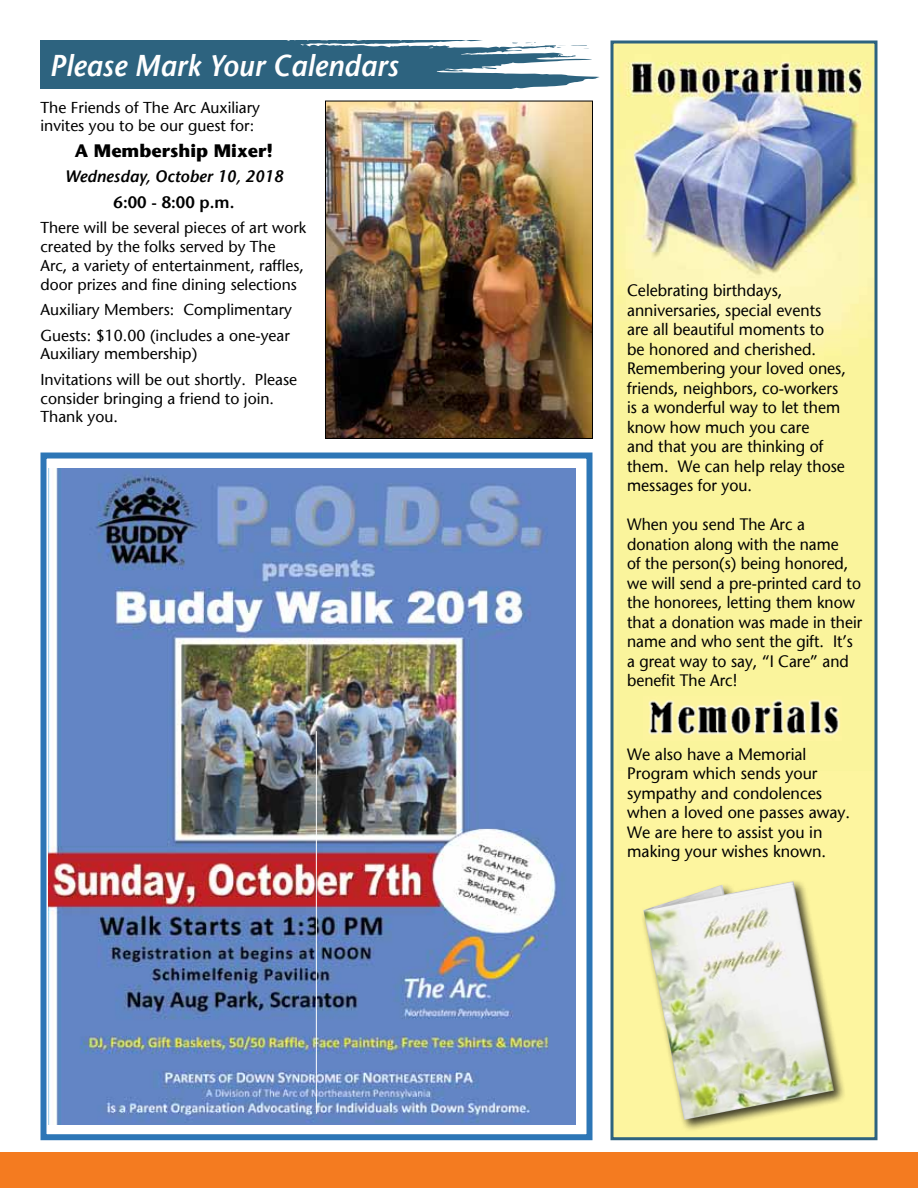
<style>
.page{position:relative;width:918px;height:1188px;background:#fff}
.page>*{position:absolute;margin:0;border:0;box-sizing:border-box;transform-origin:0 0}
.t1{font:italic 600 30px "Stone Sans Std";color:#fff;scale:.95 1}
.t2{font:700 18px "Stone Sans";color:#000}
.t3{font:16.5px/19.5px "Stone Sans";color:#000;scale:.96 1}
.t4{font:16.5px/19.5px "Stone Sans";color:#000;scale:.95 1}
.t5{font:16.5px/19.5px "Stone Sans";color:#000}
.t6{font:italic 600 16.5px "Stone Sans Std";color:#000}
.t7{font:600 16.5px "Stone Sans Std";color:#000}
.t8{font:15.75px/18.8px "Stone Sans";color:#000}
</style>
<div class="page">
<div style="left:40px;top:453px;width:552px;height:687px;border:6px solid #2d76b6"></div>
<div style="left:0;top:1153px;width:918px;height:35px;background:#f47b20"></div>
<img style="left:49px;top:468px;width:526px;height:656px">
<div style="left:612px;top:42px;width:264px;height:1097px;background:#fdf59f"></div>
<img style="left:617px;top:61px;width:256px;height:288px">
<div style="left:610px;top:40px;width:268px;height:1100px;border:3px solid #2d637f"></div>
<div style="left:640px;top:878px;width:206px;height:254px;background:#000;opacity:.75"></div>
<img style="left:643px;top:881px;width:191px;height:239px">
<img style="left:648px;top:699px;width:192px;height:37px">
<svg style="left:40px;top:40px;width:560px;height:49px;background:#4c7a92"></svg>
<hr style="left:316px;top:731px;width:1px;height:383px;background:#fff">
<img style="left:327px;top:103px;width:264px;height:334px">
<div style="left:325px;top:101px;width:268px;height:338px;border:1px solid #000"></div>
<h1 class="t1" style="left:50px;top:47px;width:368px">Please Mark Your Calendars</h1>
<p class="t8" style="left:40px;top:98px;width:221px">The Friends of The Arc Auxiliary invites you to be our guest for:</p>
<p class="t2" style="left:75px;top:140px;width:200px">A Membership Mixer!</p>
<p class="t6" style="left:65px;top:167px;width:220px">Wednesday, October 10, 2018</p>
<p class="t7" style="left:114px;top:192px;width:122px">6:00 - 8:00 p.m.</p>
<p class="t8" style="left:40px;top:219px;width:267px">There will be several pieces of art work created by the folks served by The Arc, a variety of entertainment, raffles, door prizes and fine dining selections</p>
<p class="t8" style="left:40px;top:297px;width:253px;line-height:25.5px">Auxiliary Members: Complimentary<br>Guests: $10.00 (includes a one-year</p>
<p class="t8" style="left:40px;top:341px;width:258px;line-height:25.5px">Auxiliary membership)<br>Invitations will be out shortly. Please</p>
<p class="t8" style="left:40px;top:389px;width:235px">consider bringing a friend to join.<br>Thank you.</p>
<p class="t3" style="left:627px;top:281px;width:229px">Celebrating birthdays, anniversaries, special events are all beautiful moments to<br>be honored and cherished.<br>Remembering your loved ones, friends, neighbors, co-workers is a wonderful way to let them know how much you care<br>and that you are thinking of them. We can help relay those messages for you.</p>
<p class="t4" style="left:627px;top:515px;width:249px">When you send The Arc a donation along with the name<br>of the person(s) being honored, we will send a pre-printed card to the honorees, letting them know that a donation was made in their name and who sent the gift. It’s a great way to say, “I Care” and benefit The Arc!</p>
<p class="t5" style="left:627px;top:744px;width:225px">We also have a Memorial<br>Program which sends your sympathy and condolences when a loved one passes away.<br>We are here to assist you in making your wishes known.</p>
</div>
